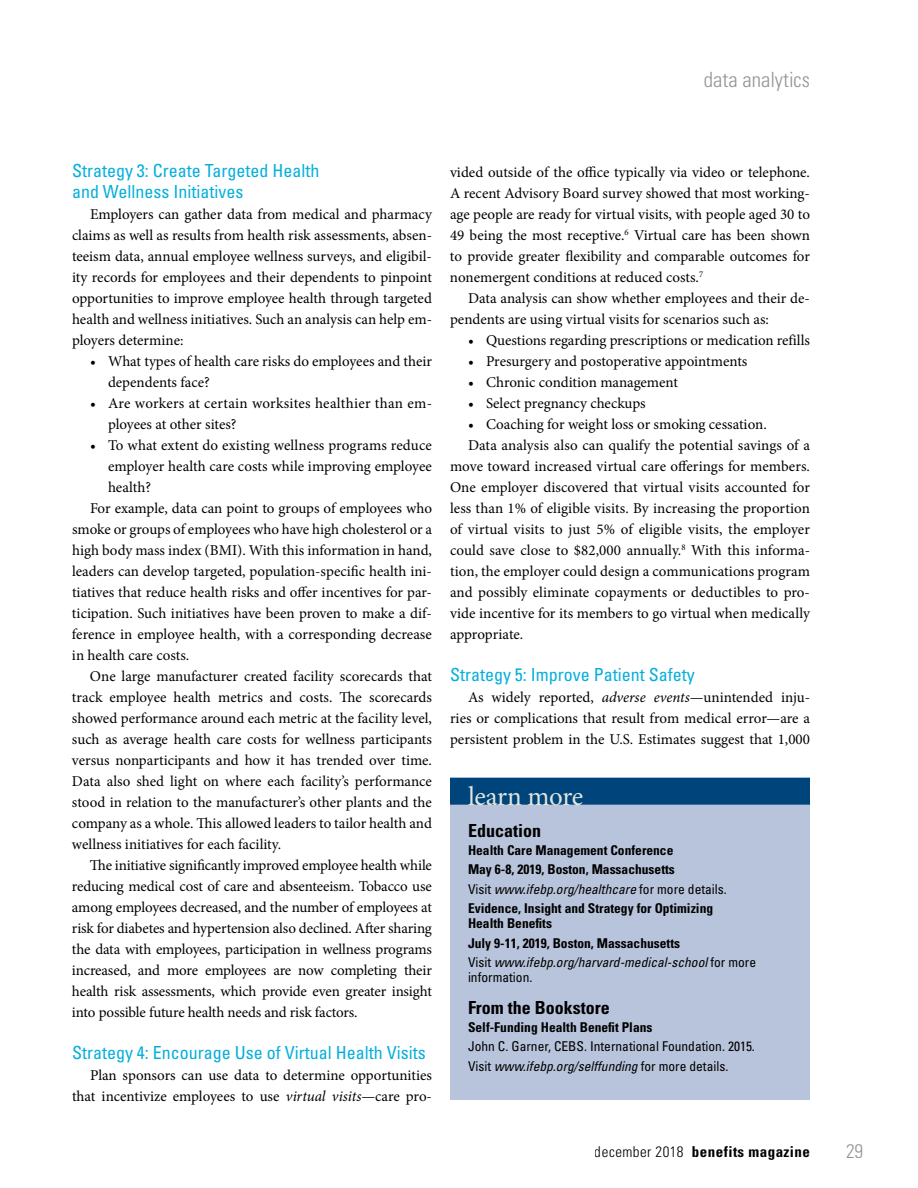
<style>
.page{position:relative;width:918px;height:1188px;background:#fff}
.page>*{position:absolute;margin:0;border:0;box-sizing:border-box;transform-origin:0 0}
.t1{font:27px "Minion Pro";letter-spacing:-.015em;color:#e2e5dd}
.t2{font:300 condensed 21px "Univers LT Std";color:#939598}
.t3{font:300 condensed 19.5px "Univers LT Std";color:#939598}
.t4{font:condensed 18px/21px "Univers LT Std";color:#05afda}
.t5{font:700 condensed 18px "Univers LT Std";color:#000}
.t6{font:15px/21px "Minion Pro";letter-spacing:-.005em;color:#000;text-align:justify}
.t7{font:700 condensed 15px "Univers LT Std";letter-spacing:.03em;color:#000}
.t8{font:700 condensed 13.5px/19.5px "Univers LT Std";color:#000}
.t9{font:condensed 13.5px/19.5px "Univers LT Std";color:#000}
.s1{font-style:italic}
.s2{font-weight:400}
.s3{font-weight:400;font-style:italic}
.s4{font-weight:300}
</style>
<div class="page">
<div style="left:450px;top:785px;width:360px;height:315px;background:#b8c4db"></div>
<div style="left:450px;top:778px;width:360px;height:27px;background:#00447c"></div>
<h2 class="t2" style="left:704px;top:67px;width:108px">data analytics</h2>
<p class="t4" style="left:72px;top:160px;width:249px">Strategy 3: Create Targeted Health and Wellness Initiatives</p>
<p class="t6" style="left:72px;top:204px;width:362px;text-indent:18px">Employers can gather data from medical and pharmacy claims as well as results from health risk assessments, absen&shy;teeism data, annual employee wellness surveys, and eligibil&shy;ity records for employees and their dependents to pinpoint opportunities to improve employee health through targeted health and wellness initiatives. Such an analysis can help em&shy;ployers determine:</p>
<p class="t6" style="left:108px;top:351px;width:325px;text-indent:-18px">• What types of health care risks do employees and their dependents face?</p>
<p class="t6" style="left:108px;top:393px;width:326px;text-indent:-18px">• Are workers at certain worksites healthier than em&shy;ployees at other sites?</p>
<p class="t6" style="left:90px;top:435px;width:343px">• To what extent do existing wellness programs reduce</p>
<p class="t6" style="left:108px;top:456px;width:326px">employer health care costs while improving employee</p>
<p class="t6" style="left:108px;top:477px;width:45px">health?</p>
<p class="t6" style="left:90px;top:498px;width:343px">For example, data can point to groups of employees who</p>
<p class="t6" style="left:72px;top:519px;width:362px">smoke or groups of employees who have high cholesterol or a</p>
<p class="t6" style="left:72px;top:540px;width:361px">high body mass index (BMI). With this information in hand,</p>
<p class="t6" style="left:72px;top:561px;width:361px">leaders can develop targeted, population-specific health ini-</p>
<p class="t6" style="left:72px;top:582px;width:361px">tiatives that reduce health risks and offer incentives for par-</p>
<p class="t6" style="left:72px;top:603px;width:361px">ticipation. Such initiatives have been proven to make a dif-</p>
<p class="t6" style="left:72px;top:624px;width:361px">ference in employee health, with a corresponding decrease</p>
<p class="t6" style="left:72px;top:645px;width:119px">in health care costs.</p>
<p class="t6" style="left:90px;top:666px;width:343px">One large manufacturer created facility scorecards that</p>
<p class="t6" style="left:72px;top:687px;width:361px">track employee health metrics and costs. The scorecards</p>
<p class="t6" style="left:72px;top:708px;width:362px">showed performance around each metric at the facility level,</p>
<p class="t6" style="left:72px;top:729px;width:362px">such as average health care costs for wellness participants</p>
<p class="t6" style="left:72px;top:750px;width:361px">versus nonparticipants and how it has trended over time.</p>
<p class="t6" style="left:72px;top:771px;width:361px">Data also shed light on where each facility’s performance</p>
<p class="t6" style="left:72px;top:792px;width:361px">stood in relation to the manufacturer’s other plants and the</p>
<p class="t6" style="left:72px;top:813px;width:362px">company as a whole. This allowed leaders to tailor health and</p>
<p class="t6" style="left:72px;top:834px;width:211px">wellness initiatives for each facility.</p>
<p class="t6" style="left:90px;top:855px;width:344px">The initiative significantly improved employee health while</p>
<p class="t6" style="left:72px;top:876px;width:361px">reducing medical cost of care and absenteeism. Tobacco use</p>
<p class="t6" style="left:72px;top:897px;width:361px">among employees decreased, and the number of employees at</p>
<p class="t6" style="left:72px;top:918px;width:362px">risk for diabetes and hypertension also declined. After sharing</p>
<p class="t6" style="left:72px;top:939px;width:361px">the data with employees, participation in wellness programs</p>
<p class="t6" style="left:72px;top:960px;width:361px">increased, and more employees are now completing their</p>
<p class="t6" style="left:72px;top:981px;width:361px">health risk assessments, which provide even greater insight</p>
<p class="t6" style="left:72px;top:1002px;width:287px">into possible future health needs and risk factors.</p>
<p class="t4" style="left:72px;top:1042px;width:355px">Strategy 4: Encourage Use of Virtual Health Visits</p>
<p class="t6" style="left:72px;top:1065px;width:362px;text-align:right">Plan sponsors can use data to determine opportunities that incentivize employees to use <span class="s1">virtual visits</span>—care pro-</p>
<p class="t6" style="left:450px;top:162px;width:362px">vided outside of the office typically via video or telephone.<br>A recent Advisory Board survey showed that most working&shy;age people are ready for virtual visits, with people aged 30 to 49 being the most receptive.<sup>6</sup> Virtual care has been shown to provide greater flexibility and comparable outcomes for nonemergent conditions at reduced costs.<sup>7</sup></p>
<p class="t6" style="left:450px;top:288px;width:361px;text-indent:18px">Data analysis can show whether employees and their de&shy;pendents are using virtual visits for scenarios such as:</p>
<p class="t6" style="left:468px;top:330px;width:343px">• Questions regarding prescriptions or medication refills</p>
<p class="t6" style="left:468px;top:351px;width:281px">• Presurgery and postoperative appointments</p>
<p class="t6" style="left:468px;top:372px;width:212px">• Chronic condition management</p>
<p class="t6" style="left:468px;top:393px;width:179px">• Select pregnancy checkups</p>
<p class="t6" style="left:468px;top:414px;width:300px">• Coaching for weight loss or smoking cessation.</p>
<p class="t6" style="left:468px;top:435px;width:344px">Data analysis also can qualify the potential savings of a</p>
<p class="t6" style="left:450px;top:456px;width:362px">move toward increased virtual care offerings for members.</p>
<p class="t6" style="left:450px;top:477px;width:362px">One employer discovered that virtual visits accounted for</p>
<p class="t6" style="left:450px;top:498px;width:362px">less than 1% of eligible visits. By increasing the proportion</p>
<p class="t6" style="left:450px;top:519px;width:362px">of virtual visits to just 5% of eligible visits, the employer</p>
<p class="t6" style="left:450px;top:540px;width:362px">could save close to $82,000 annually.<sup>8</sup> With this informa-</p>
<p class="t6" style="left:450px;top:561px;width:361px">tion, the employer could design a communications program</p>
<p class="t6" style="left:450px;top:582px;width:362px">and possibly eliminate copayments or deductibles to pro-</p>
<p class="t6" style="left:450px;top:603px;width:362px">vide incentive for its members to go virtual when medically</p>
<p class="t6" style="left:450px;top:624px;width:75px">appropriate.</p>
<p class="t4" style="left:450px;top:664px;width:246px">Strategy 5: Improve Patient Safety</p>
<p class="t6" style="left:450px;top:687px;width:362px;text-indent:18px">As widely reported, <span class="s1">adverse events</span>—unintended inju&shy;ries or complications that result from medical error—are a persistent problem in the U.S. Estimates suggest that 1,000</p>
<h1 class="t1" style="left:468px;top:778px;width:117px">learn more</h1>
<p class="t5" style="left:468px;top:819px;width:75px">Education</p>
<p class="t8" style="left:468px;top:840px;width:260px">Health Care Management Conference<br>May 6-8, 2019, Boston, Massachusetts<br><span class="s2">Visit</span> <span class="s3">www.ifebp.org/healthcare</span> <span class="s2">for more details.<br></span>Evidence, Insight and Strategy for Optimizing</p>
<p class="t8" style="left:468px;top:913px;width:290px">Health Benefits<br>July 9-11, 2019, Boston, Massachusetts<br><span class="s2">Visit</span> <span class="s3">www.ifebp.org/harvard-medical-school</span> <span class="s2">for more</span></p>
<p class="t9" style="left:468px;top:967px;width:66px">information.</p>
<p class="t5" style="left:468px;top:996px;width:143px">From the Bookstore</p>
<p class="t8" style="left:468px;top:1017px;width:186px">Self-Funding Health Benefit Plans</p>
<p class="t9" style="left:468px;top:1036px;width:288px">John C. Garner, CEBS. International Foundation. 2015.<br>Visit <span class="s1">www.ifebp.org/selffunding</span> for more details.</p>
<p class="t7" style="left:595px;top:1143px;width:217px"><span class="s4">december 2018</span> benefits magazine</p>
<h3 class="t3" style="left:846px;top:1139px;width:19px">29</h3>
</div>
